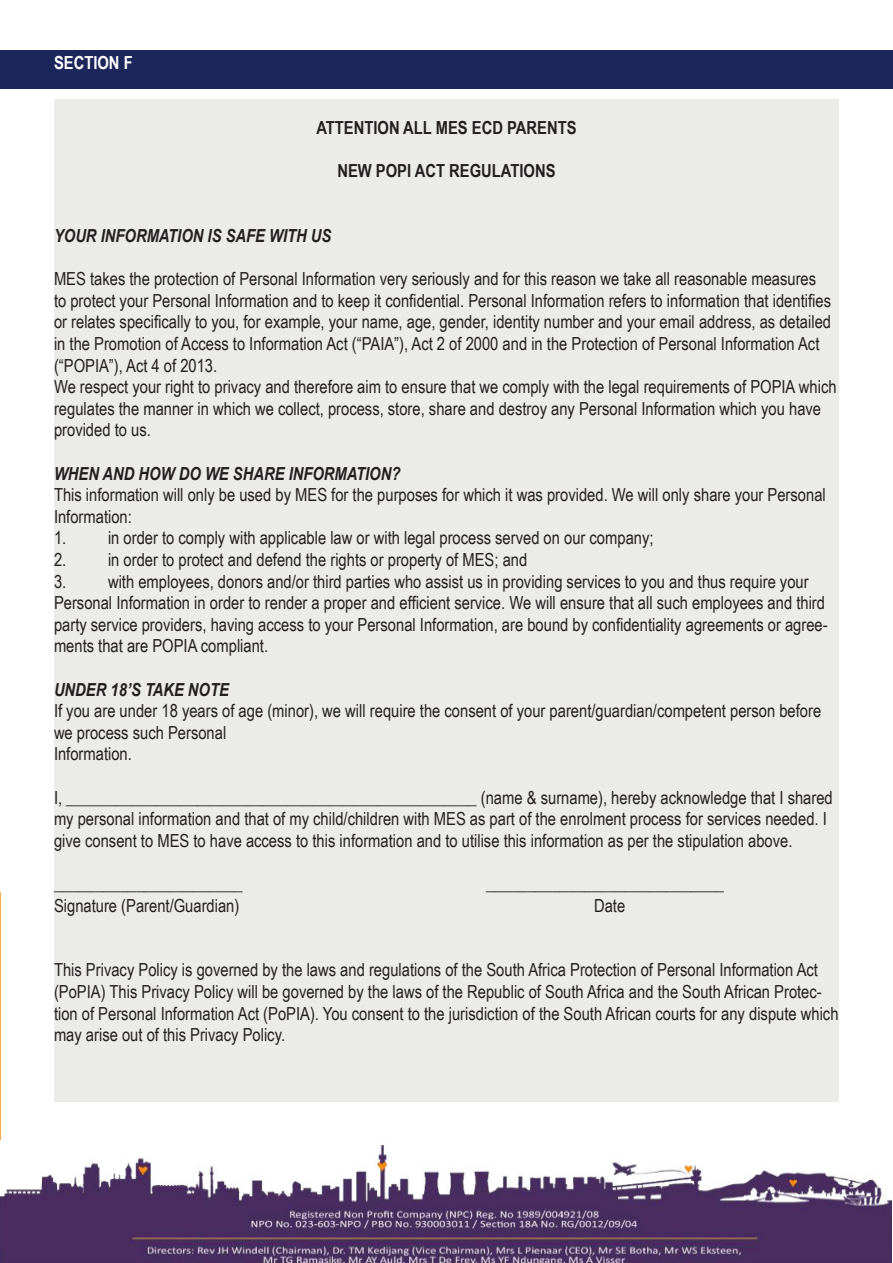
<style>
.page{position:relative;width:893px;height:1263px;background:#fff}
.page>*{position:absolute;margin:0;border:0;box-sizing:border-box;transform-origin:0 0}
.t1{font:18px/21.6px "Arial Narrow";color:#231f20}
.t2{font:italic 700 18px "Arial Narrow";color:#231f20}
.t3{font:700 18px "Arial Narrow";color:#231f20}
.t4{font:700 18px "Arial Narrow";color:#fff}
</style>
<div class="page">
<svg style="left:0;top:892px;width:1px;height:248px"></svg>
<div style="left:54px;top:99px;width:785px;height:1002px;background:#ebebea"></div>
<div style="left:0;top:50px;width:893px;height:38px;background:#1d265a"></div>
<img style="left:0;top:1145px;width:892px;height:118px">
<p class="t4" style="left:54px;top:49px;width:80px">SECTION F</p>
<p class="t3" style="left:316px;top:114px;width:262px">ATTENTION ALL MES ECD PARENTS</p>
<p class="t3" style="left:337px;top:157px;width:220px">NEW POPI ACT REGULATIONS</p>
<p class="t2" style="left:54px;top:222px;width:279px">YOUR INFORMATION IS SAFE WITH US</p>
<p class="t1" style="left:54px;top:267px;width:779px">MES takes the protection of Personal Information very seriously and for this reason we take all reasonable measures to protect your Personal Information and to keep it confidential. Personal Information refers to information that identifies or relates specifically to you, for example, your name, age, gender, identity number and your email address, as detailed in the Promotion of Access to Information Act (“PAIA”), Act 2 of 2000 and in the Protection of Personal Information Act (“POPIA”), Act 4 of 2013.</p>
<p class="t1" style="left:54px;top:375px;width:784px">We respect your right to privacy and therefore aim to ensure that we comply with the legal requirements of POPIA which regulates the manner in which we collect, process, store, share and destroy any Personal Information which you have provided to us.</p>
<p class="t2" style="left:54px;top:460px;width:348px">WHEN AND HOW DO WE SHARE INFORMATION?</p>
<p class="t1" style="left:54px;top:483px;width:773px">This information will only be used by MES for the purposes for which it was provided. We will only share your Personal<br>Information:</p>
<p class="t1" style="left:54px;top:527px;width:601px">1. in order to comply with applicable law or with legal process served on our company;</p>
<p class="t1" style="left:54px;top:548px;width:475px">2. in order to protect and defend the rights or property of MES; and</p>
<p class="t1" style="left:54px;top:570px;width:775px">3. with employees, donors and/or third parties who assist us in providing services to you and thus require your Personal Information in order to render a proper and efficient service. We will ensure that all such employees and third party service providers, having access to your Personal Information, are bound by confidentiality agreements or agree&shy;ments that are POPIA compliant.</p>
<p class="t2" style="left:54px;top:676px;width:176px">UNDER 18’S TAKE NOTE</p>
<p class="t1" style="left:54px;top:699px;width:769px">If you are under 18 years of age (minor), we will require the consent of your parent/guardian/competent person before we process such Personal</p>
<p class="t1" style="left:54px;top:743px;width:79px">Information.</p>
<p class="t1" style="left:54px;top:786px;width:780px">I, __________________________________________________ (name &amp; surname), hereby acknowledge that I shared my personal information and that of my child/children with MES as part of the enrolment process for services needed. I give consent to MES to have access to this information and to utilise this information as per the stipulation above.</p>
<p class="t1" style="left:54px;top:872px;width:190px">_______________________</p>
<p class="t1" style="left:486px;top:872px;width:240px">_____________________________</p>
<p class="t1" style="left:54px;top:894px;width:187px">Signature (Parent/Guardian)</p>
<p class="t1" style="left:594px;top:894px;width:33px">Date</p>
<p class="t1" style="left:54px;top:959px;width:786px">This Privacy Policy is governed by the laws and regulations of the South Africa Protection of Personal Information Act (PoPIA) This Privacy Policy will be governed by the laws of the Republic of South Africa and the South African Protec&shy;tion of Personal Information Act (PoPIA). You consent to the jurisdiction of the South African courts for any dispute which may arise out of this Privacy Policy.</p>
</div>
